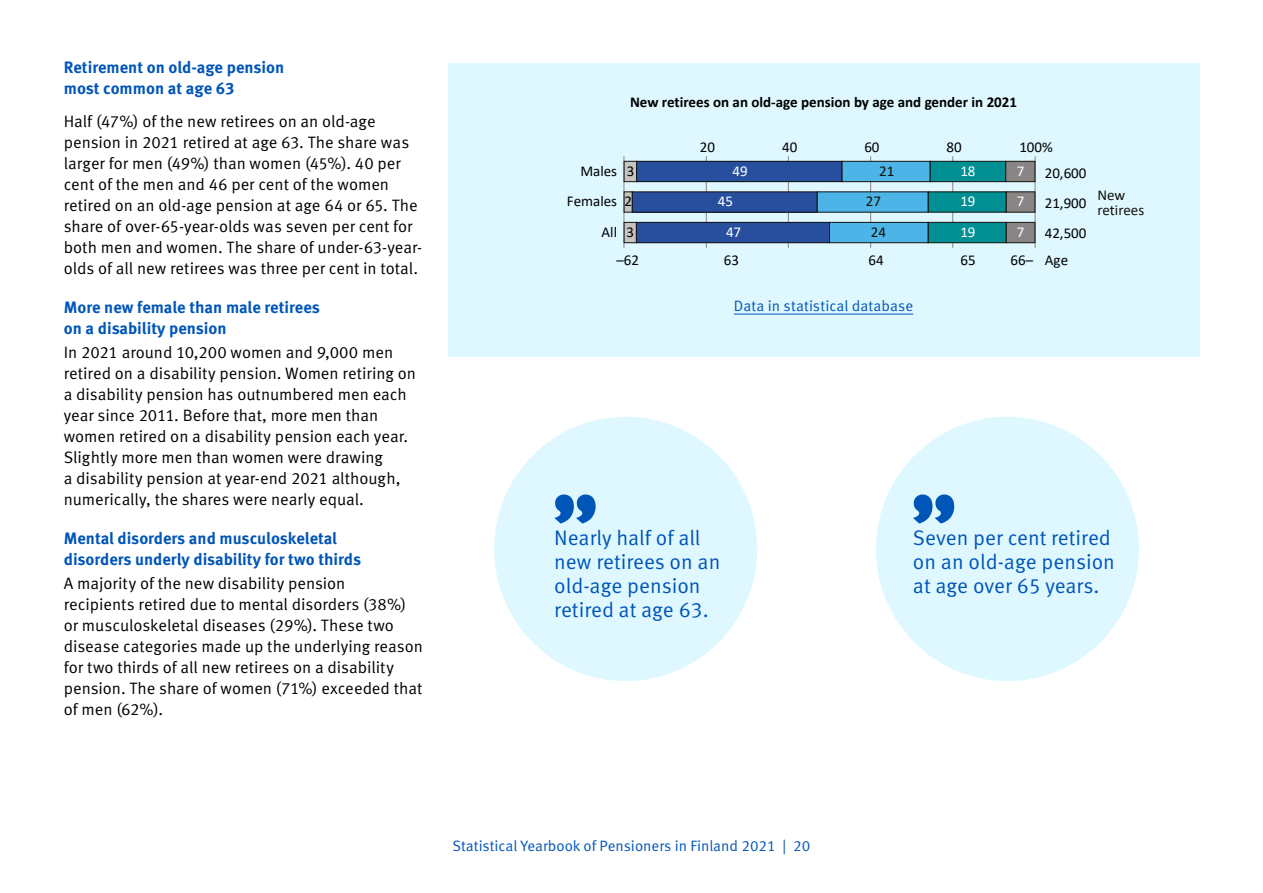
<style>
.page{position:relative;width:1263px;height:893px;background:#fff}
.page>*{position:absolute;margin:0;border:0;box-sizing:border-box;transform-origin:0 0}
.Äläys_21{font:21px/24px "Meta Pro Norm";color:#0055b9}
.Leipä_21{font:16.5px/21px "Meta Pro Norm";letter-spacing:-.005em;color:#000}
._2__otsikko_21{font:700 16.5px/21px "Meta Pro";color:#0055b9}
.Graafilinkki_21{font:15px "Meta Pro Norm";color:#0055b9}
.t1{font:15px/29.7px "Calibri";color:#000;text-align:justify}
.Graafiotsikko_21{font:700 15px "Calibri";color:#000}
.t2{font:15px/15px "Calibri";color:#13110c}
.t3{font:15px "Calibri";color:#fff}
</style>
<div class="page">
<div style="left:448px;top:64px;width:751px;height:293px;background:#dff8ff"></div>
<div style="left:494px;top:417px;width:263px;height:264px;background:#dff8ff;border-radius:50%"></div>
<svg style="left:554px;top:494px;width:42px;height:29px"></svg>
<div style="left:876px;top:417px;width:263px;height:264px;background:#dff8ff;border-radius:50%"></div>
<svg style="left:913px;top:494px;width:41px;height:29px"></svg>
<hr style="left:734px;top:314px;width:179px;height:1px;background:#0055b9">
<hr style="left:1035px;top:156px;width:1px;height:92px;background:#898584">
<hr style="left:952px;top:156px;width:1px;height:92px;background:#898584">
<hr style="left:870px;top:156px;width:1px;height:92px;background:#898584">
<hr style="left:788px;top:156px;width:1px;height:92px;background:#898584">
<hr style="left:706px;top:156px;width:1px;height:92px;background:#898584">
<hr style="left:624px;top:156px;width:1px;height:92px;background:#898584">
<svg style="left:623px;top:161px;width:14px;height:82px"></svg>
<div style="left:636px;top:222px;width:193px;height:21px;background:#284f9e"></div>
<div style="left:636px;top:222px;width:194px;height:21px;border:1px solid #13110c"></div>
<div style="left:632px;top:192px;width:185px;height:20px;background:#284f9e"></div>
<div style="left:632px;top:191px;width:185px;height:22px;border:1px solid #13110c"></div>
<div style="left:637px;top:161px;width:205px;height:21px;background:#284f9e"></div>
<div style="left:636px;top:161px;width:206px;height:21px;border:1px solid #13110c"></div>
<svg style="left:816px;top:161px;width:220px;height:82px"></svg>
<h2 class="_2__otsikko_21" style="left:64px;top:56px;width:222px">Retirement on old-age pension most common at age 63</h2>
<p class="Leipä_21" style="left:64px;top:110px;width:360px">Half (47%) of the new retirees on an old-age pension in 2021 retired at age 63. The share was larger for men (49%) than women (45%). 40 per cent of the men and 46 per cent of the women retired on an old-age pension at age 64 or 65. The share of over-65-year-olds was seven per cent for both men and women. The share of under-63-year&shy;olds of all new retirees was three per cent in total.</p>
<h2 class="_2__otsikko_21" style="left:64px;top:295px;width:258px">More new female than male retirees on a disability pension</h2>
<p class="Leipä_21" style="left:64px;top:341px;width:354px">In 2021 around 10,200 women and 9,000 men retired on a disability pension. Women retiring on a disability pension has outnumbered men each year since 2011. Before that, more men than women retired on a disability pension each year.<br>Slightly more men than women were drawing<br>a disability pension at year-end 2021 although, numerically, the shares were nearly equal.</p>
<h2 class="_2__otsikko_21" style="left:64px;top:526px;width:299px">Mental disorders and musculoskeletal disorders underly disability for two thirds</h2>
<p class="Leipä_21" style="left:64px;top:572px;width:361px">A majority of the new disability pension<br>recipients retired due to mental disorders (38%) or musculoskeletal diseases (29%). These two disease categories made up the underlying reason for two thirds of all new retirees on a disability pension. The share of women (71%) exceeded that of men (62%).</p>
<p class="Graafiotsikko_21" style="left:630px;top:91px;width:389px">New retirees on an old-age pension by age and gender in 2021</p>
<p class="t1" style="left:700px;top:132px;width:17px">20</p>
<p class="t1" style="left:782px;top:132px;width:17px">40</p>
<p class="t1" style="left:864px;top:132px;width:17px">60</p>
<p class="t1" style="left:947px;top:132px;width:17px">80</p>
<p class="t1" style="left:1019px;top:132px;width:35px">100%</p>
<p class="t1" style="left:580px;top:156px;width:38px">Males</p>
<p class="t1" style="left:627px;top:156px;width:9px">3</p>
<p class="t3" style="left:732px;top:160px;width:17px">49</p>
<p class="t1" style="left:567px;top:186px;width:52px">Females</p>
<p class="t1" style="left:625px;top:186px;width:9px">2</p>
<p class="t3" style="left:718px;top:191px;width:17px">45</p>
<p class="t1" style="left:602px;top:217px;width:17px">All</p>
<p class="t1" style="left:627px;top:217px;width:9px">3</p>
<p class="t3" style="left:726px;top:222px;width:17px">47</p>
<p class="t2" style="left:879px;top:163px;width:17px">21</p>
<p class="t2" style="left:866px;top:194px;width:17px">27</p>
<p class="t2" style="left:871px;top:224px;width:17px">24</p>
<p class="t3" style="left:960px;top:160px;width:17px">18</p>
<p class="t3" style="left:960px;top:191px;width:17px">19</p>
<p class="t3" style="left:960px;top:222px;width:17px">19</p>
<p class="t3" style="left:1017px;top:160px;width:9px">7</p>
<p class="t3" style="left:1017px;top:191px;width:9px">7</p>
<p class="t3" style="left:1017px;top:222px;width:9px">7</p>
<p class="t1" style="left:1045px;top:158px;width:43px">20,600<br>21,900<br>42,500</p>
<p class="t1" style="left:616px;top:244px;width:24px">–62</p>
<p class="t1" style="left:724px;top:244px;width:17px">63</p>
<p class="t1" style="left:868px;top:244px;width:17px">64</p>
<p class="t1" style="left:960px;top:244px;width:17px">65</p>
<p class="t1" style="left:1010px;top:244px;width:24px">66–</p>
<p class="t1" style="left:1045px;top:244px;width:25px">Age</p>
<p class="t2" style="left:1097px;top:187px;width:48px">New retirees</p>
<p class="Graafilinkki_21" style="left:734px;top:295px;width:181px">Data in statistical database</p>
<p class="Äläys_21" style="left:554px;top:524px;width:168px">Nearly half of all new retirees on an old-age pension retired at age 63.</p>
<p class="Äläys_21" style="left:913px;top:524px;width:203px">Seven per cent retired on an old-age pension at age over 65 years.</p>
<p class="Graafilinkki_21" style="left:453px;top:834px;width:359px">Statistical Yearbook of Pensioners in Finland 2021 | 20</p>
</div>
